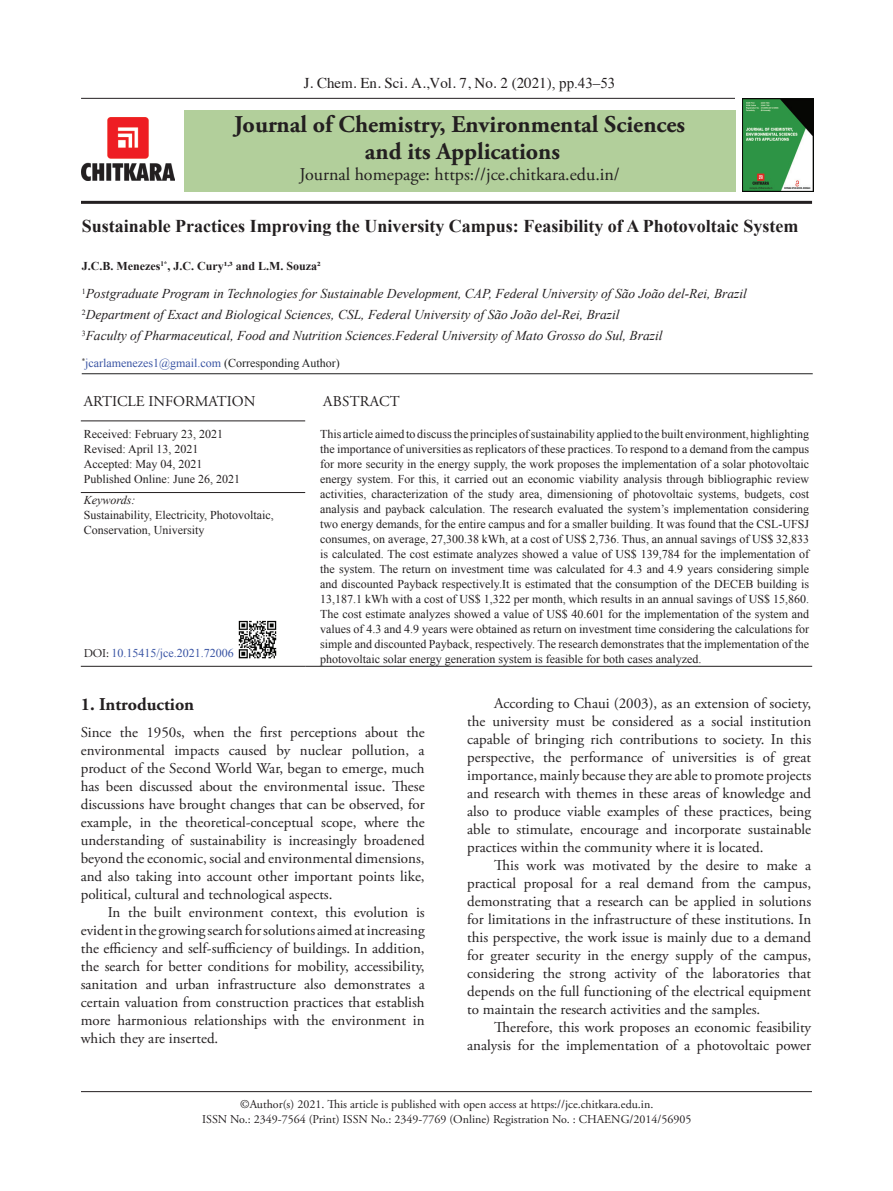
<style>
.page{position:relative;width:893px;height:1191px;background:#fff}
.page>*{position:absolute;margin:0;border:0;box-sizing:border-box;transform-origin:0 0}
.t1{font:700 24px/27px "Adobe Garamond Pro";color:#231f20;text-align:center}
.t2{font:700 18px "Times New Roman";color:#231f20}
.t3{font:18px "Adobe Garamond Pro";color:#231f20}
.t4{font:700 18px "Adobe Garamond Pro";color:#231f20}
.t5{font:15px/18px "Adobe Garamond Pro";color:#231f20;text-align:justify}
.t6{font:15px "Times";color:#231f20}
.t7{font:italic 13.5px/21px "Times New Roman";color:#231f20}
.t8{font:12px/15px "Times New Roman";color:#231f20}
.t9{font:12px/15px "Adobe Garamond Pro";color:#231f20;text-align:center}
.t10{font:12px "Times New Roman";color:#3853a3}
.t11{font:700 12px "Times New Roman";color:#231f20}
.t12{font:italic 12px "Times New Roman";color:#231f20}
.s1{font-family:"Times New Roman"}
.s2{color:#1f2020}
.s3{font-family:"Adobe Garamond Pro";color:#231f20}
</style>
<div class="page">
<hr style="left:81px;top:201px;width:731px;height:3px;background:#231f20">
<div style="left:184px;top:110px;width:551px;height:81px;background:#b2cf9b"></div>
<img style="left:742px;top:98px;width:71px;height:93px">
<hr style="left:81px;top:1091px;width:731px;height:1px;background:#231f20">
<hr style="left:81px;top:98px;width:654px;height:1px;background:#231f20">
<img style="left:82px;top:118px;width:93px;height:63px">
<hr style="left:82px;top:373px;width:731px;height:1px;background:#1f2020">
<hr style="left:81px;top:420px;width:224px;height:1px;background:#231f20">
<hr style="left:81px;top:492px;width:224px;height:1px;background:#231f20">
<hr style="left:305px;top:666px;width:507px;height:1px;background:#231f20">
<hr style="left:81px;top:666px;width:224px;height:1px;background:#231f20">
<img style="left:238px;top:620px;width:39px;height:39px">
<p class="t6" style="left:304px;top:69px;width:313px">J. Chem. En. Sci. A.,Vol. 7, No. 2 (2021)<span class="s1">, pp.43–53</span></p>
<h1 class="t1" style="left:234px;top:112px;width:453px">Journal of Chemistry, Environmental Sciences and its Applications</h1>
<p class="t3" style="left:299px;top:164px;width:322px">Journal homepage: https://jce.chitkara.edu.in/</p>
<p class="t2" style="left:82px;top:214px;width:718px">Sustainable Practices Improving the University Campus: Feasibility of A Photovoltaic System</p>
<p class="t11" style="left:82px;top:257px;width:240px">J.C.B. Menezes<sup>1*</sup>, J.C. Cury¹<sup>,</sup>³ and L.M. Souza²</p>
<p class="t7" style="left:82px;top:283px;width:667px"><sup>1</sup>Postgraduate Program in Technologies for Sustainable Development, CAP, Federal University of São João del-Rei, Brazil<br><sup>2</sup>Department of Exact and Biological Sciences, CSL, Federal University of São João del-Rei, Brazil<br><sup>3</sup>Faculty of Pharmaceutical, Food and Nutrition Sciences.Federal University of Mato Grosso do Sul, Brazil</p>
<p class="t10" style="left:82px;top:355px;width:260px"><sup>*</sup>jcarlamenezes1@gmail.com <span class="s2">(Corresponding Author)</span></p>
<p class="t5" style="left:84px;top:392px;width:173px">ARTICLE INFORMATION</p>
<p class="t5" style="left:323px;top:392px;width:78px">ABSTRACT</p>
<p class="t8" style="left:84px;top:426px;width:158px">Received: February 23, 2021<br>Revised: April 13, 2021<br>Accepted: May 04, 2021<br>Published Online: June 26, 2021</p>
<p class="t8" style="left:320px;top:426px;width:490px;text-align:justify">This article aimed to discuss the principles of sustainability applied to the built environment, highlighting the importance of universities as replicators of these practices. To respond to a demand from the campus for more security in the energy supply, the work proposes the implementation of a solar photovoltaic energy system. For this, it carried out an economic viability analysis through bibliographic review activities, characterization of the study area, dimensioning of photovoltaic systems, budgets, cost analysis and payback calculation. The research evaluated the system’s implementation considering two energy demands, for the entire campus and for a smaller building. It was found that the CSL-UFSJ consumes, on average, 27,300.38 kWh, at a cost of US$ 2,736. Thus, an annual savings of US$ 32,833 is calculated. The cost estimate analyzes showed a value of US$ 139,784 for the implementation of the system. The return on investment time was calculated for 4.3 and 4.9 years considering simple and discounted Payback respectively.It is estimated that the consumption of the DECEB building is 13,187.1 kWh with a cost of US$ 1,322 per month, which results in an annual savings of US$ 15,860.<br>The cost estimate analyzes showed a value of US$ 40.601 for the implementation of the system and values of 4.3 and 4.9 years were obtained as return on investment time considering the calculations for simple and discounted Payback, respectively. The research demonstrates that the implementation of the photovoltaic solar energy generation system is feasible for both cases analyzed.</p>
<p class="t12" style="left:84px;top:491px;width:53px">Keywords:</p>
<p class="t8" style="left:84px;top:507px;width:192px">Sustainability, Electricity, Photovoltaic,<br>Conservation, University</p>
<p class="t10" style="left:84px;top:645px;width:152px"><span class="s3">DOI:</span> 10.15415/jce.2021.72006</p>
<p class="t4" style="left:81px;top:693px;width:115px">1. Introduction</p>
<p class="t5" style="left:81px;top:723px;width:345px">Since the 1950s, when the first perceptions about the environmental impacts caused by nuclear pollution, a product of the Second World War, began to emerge, much has been discussed about the environmental issue. These discussions have brought changes that can be observed, for example, in the theoretical-conceptual scope, where the understanding of sustainability is increasingly broadened beyond the economic, social and environmental dimensions, and also taking into account other important points like, political, cultural and technological aspects.</p>
<p class="t5" style="left:81px;top:903px;width:345px;text-indent:27px">In the built environment context, this evolution is evident in the growing search for solutions aimed at increasing the efficiency and self-sufficiency of buildings. In addition, the search for better conditions for mobility, accessibility, sanitation and urban infrastructure also demonstrates a certain valuation from construction practices that establish more harmonious relationships with the environment in which they are inserted.</p>
<p class="t5" style="left:467px;top:694px;width:345px;text-indent:27px">According to Chaui (2003), as an extension of society, the university must be considered as a social institution capable of bringing rich contributions to society. In this perspective, the performance of universities is of great importance, mainly because they are able to promote projects and research with themes in these areas of knowledge and also to produce viable examples of these practices, being able to stimulate, encourage and incorporate sustainable practices within the community where it is located.</p>
<p class="t5" style="left:467px;top:856px;width:346px;text-indent:27px">This work was motivated by the desire to make a practical proposal for a real demand from the campus, demonstrating that a research can be applied in solutions for limitations in the infrastructure of these institutions. In this perspective, the work issue is mainly due to a demand for greater security in the energy supply of the campus, considering the strong activity of the laboratories that depends on the full functioning of the electrical equipment to maintain the research activities and the samples.</p>
<p class="t5" style="left:467px;top:1018px;width:345px;text-align:right">Therefore, this work proposes an economic feasibility analysis for the implementation of a photovoltaic power</p>
<p class="t9" style="left:202px;top:1097px;width:491px">©Author(s) 2021. This article is published with open access at https://jce.chitkara.edu.in.<br>ISSN No.: 2349-7564 (Print) ISSN No.: 2349-7769 (Online) Registration No. : CHAENG/2014/56905</p>
</div>
